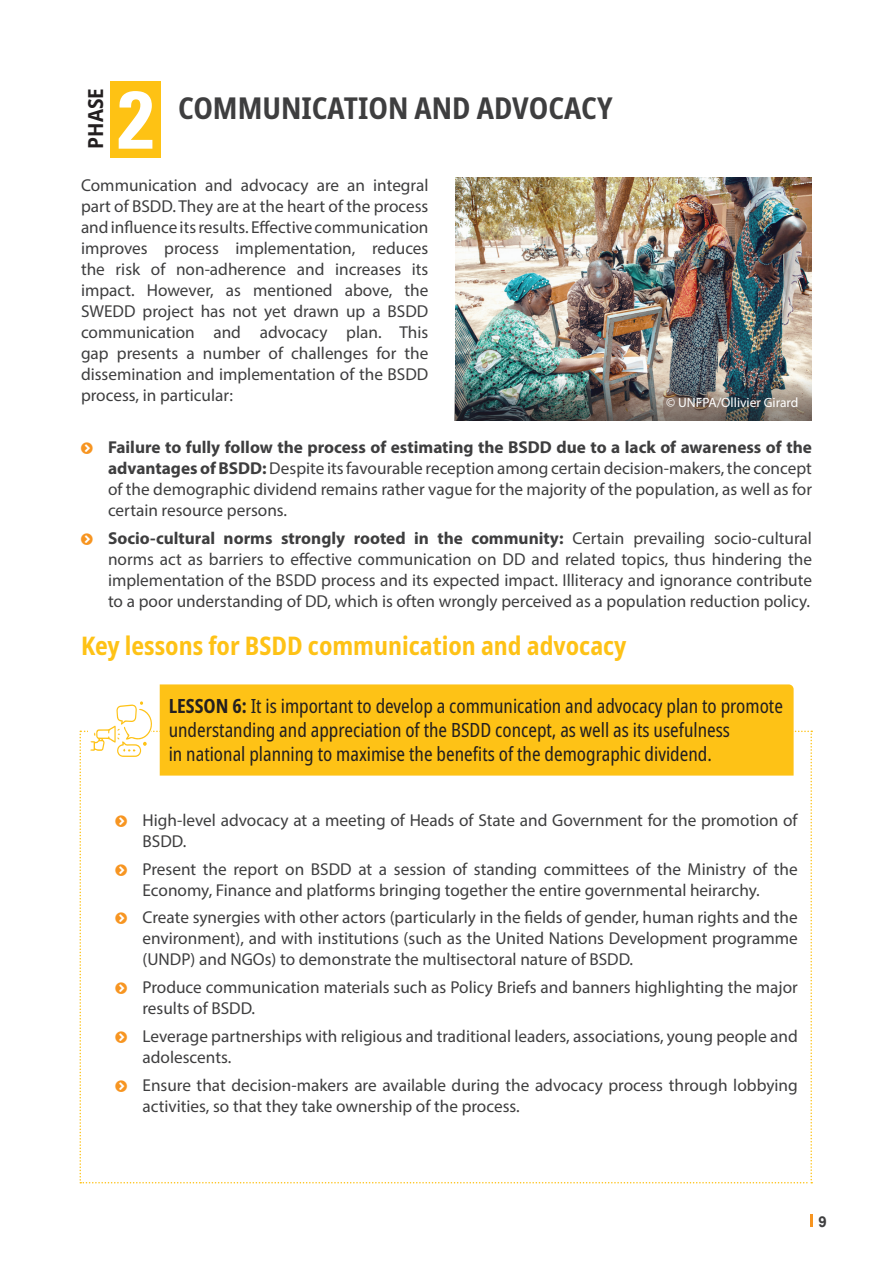
<style>
.page{position:relative;width:893px;height:1263px;background:#fff}
.page>*{position:absolute;margin:0;border:0;box-sizing:border-box;transform-origin:0 0}
.t1{font:700 condensed 81.45px "Univers";color:#fff}
.Bog_Line{font:700 condensed 30px "Noto Sans";color:#3e3e3f}
.Paragraph_Style_4{font:700 condensed 25.5px "Noto Sans";color:#fec216}
.t2{font:700 semi-condensed 20.7px "Noto Sans";color:#231f20}
.Paragraph_Style_5{font:condensed 19.5px/24px "Noto Sans";color:#231f20;scale:.96 1}
.body-10{font:17.25px/21px "Myriad Pro";color:#3e3e3f}
.t3{font:700 15px "Arial";color:#3e3e3f}
.FOOTNOTE_arial{font:13.5px "Myriad Pro";color:#fff}
.s1{font-weight:700}
</style>
<div class="page">
<svg style="left:811px;top:1214px;width:2px;height:13px"></svg>
<img style="left:456px;top:178px;width:356px;height:196px">
<img style="left:455px;top:374px;width:357px;height:47px">
<div style="left:160px;top:684px;width:634px;height:17px;background:#fec216"></div>
<div style="left:111px;top:81px;width:50px;height:77px;background:#fec214"></div>
<svg style="left:80px;top:701px;width:732px;height:482px"></svg>
<p class="t2" style="left:81px;top:149px;width:62px;rotate:-90deg">PHASE</p>
<p class="body-10" style="left:81px;top:174px;width:349px;text-align:justify">Communication and advocacy are an integral part of BSDD. They are at the heart of the process and influence its results. Effective communication improves process implementation, reduces the risk of non-adherence and increases its impact. However, as mentioned above, the SWEDD project has not yet drawn up a BSDD communication and advocacy plan. This gap presents a number of challenges for the dissemination and implementation of the BSDD process, in particular:</p>
<p class="body-10" style="left:108px;top:436px;width:705px;text-align:justify"><span class="s1">Failure to fully follow the process of estimating the BSDD due to a lack of awareness of the advantages of BSDD:</span> Despite its favourable reception among certain decision-makers, the concept of the demographic dividend remains rather vague for the majority of the population, as well as for certain resource persons.</p>
<p class="body-10" style="left:108px;top:527px;width:706px;text-align:justify"><span class="s1">Socio-cultural norms strongly rooted in the community:</span> Certain prevailing socio-cultural norms act as barriers to effective communication on DD and related topics, thus hindering the implementation of the BSDD process and its expected impact. Illiteracy and ignorance contribute to a poor understanding of DD, which is often wrongly perceived as a population reduction policy.</p>
<p class="Paragraph_Style_4" style="left:81px;top:628px;width:547px">Key lessons for BSDD communication and advocacy</p>
<p class="t1" style="left:118px;top:70px;width:38px">2</p>
<p class="Bog_Line" style="left:178px;top:87px;width:436px">COMMUNICATION AND ADVOCACY</p>
<p class="FOOTNOTE_arial" style="left:666px;top:394px;width:134px">© UNFPA/Ollivier Girard</p>
<p class="Paragraph_Style_5" style="left:169px;top:694px;width:641px"><span class="s1">LESSON 6:</span> It is important to develop a communication and advocacy plan to promote understanding and appreciation of the BSDD concept, as well as its usefulness<br>in national planning to maximise the benefits of the demographic dividend.</p>
<p class="body-10" style="left:142px;top:809px;width:657px">High-level advocacy at a meeting of Heads of State and Government for the promotion of<br>BSDD.</p>
<p class="body-10" style="left:142px;top:858px;width:657px">Present the report on BSDD at a session of standing committees of the Ministry of the<br>Economy, Finance and platforms bringing together the entire governmental heirarchy.</p>
<p class="body-10" style="left:142px;top:907px;width:657px;text-align:justify">Create synergies with other actors (particularly in the fields of gender, human rights and the environment), and with institutions (such as the United Nations Development programme (UNDP) and NGOs) to demonstrate the multisectoral nature of BSDD.</p>
<p class="body-10" style="left:142px;top:977px;width:657px">Produce communication materials such as Policy Briefs and banners highlighting the major results of BSDD.</p>
<p class="body-10" style="left:142px;top:1025px;width:657px">Leverage partnerships with religious and traditional leaders, associations, young people and adolescents.</p>
<p class="body-10" style="left:142px;top:1074px;width:657px">Ensure that decision-makers are available during the advocacy process through lobbying activities, so that they take ownership of the process.</p>
<p class="t3" style="left:818px;top:1211px;width:10px">9</p>
</div>
